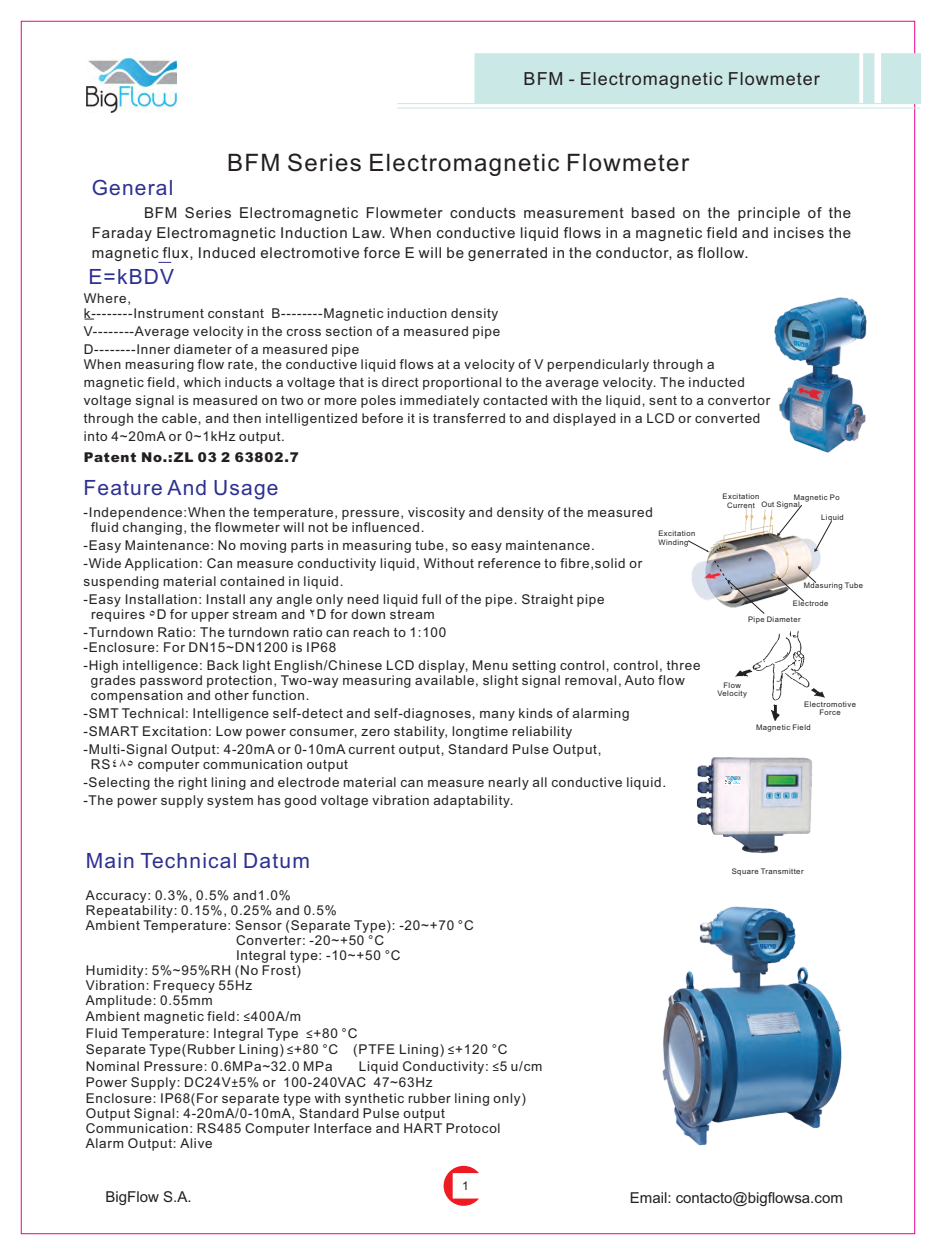
<style>
.page{position:relative;width:936px;height:1255px;background:#fff}
.page>*{position:absolute;margin:0;border:0;box-sizing:border-box;transform-origin:0 0}
.t1{font:24px "Arial";letter-spacing:.055em;color:#231f20}
.t2{font:21px "Arial";letter-spacing:.055em;color:#2e3092}
.t3{font:18px "Arial";letter-spacing:.055em;color:#231f20}
.t4{font:15px/20px "Arial";letter-spacing:.055em;color:#231f20;text-align:justify}
.t5{font:15px "Arial";color:#231f20}
.t6{font:13.5px/18px "Arial";letter-spacing:.055em;color:#231f20}
.t7{font:900 13.5px "Arial";letter-spacing:.065em;color:#231f20}
.t8{font:12px "Arial";color:#231f20}
.t9{font:7.65px/8.6px "Arial";letter-spacing:.055em;color:#231f20}
.s1{font-family:"Calibri"}
</style>
<div class="page">
<img style="left:697px;top:757px;width:116px;height:97px">
<img style="left:735px;top:630px;width:90px;height:91px">
<img style="left:691px;top:507px;width:130px;height:107px">
<svg style="left:688px;top:540px;width:20px;height:12px"></svg>
<svg style="left:745px;top:515px;width:8px;height:5px"></svg>
<svg style="left:785px;top:550px;width:3px;height:5px"></svg>
<svg style="left:763px;top:504px;width:39px;height:32px"></svg>
<svg style="left:814px;top:520px;width:18px;height:32px"></svg>
<svg style="left:777px;top:566px;width:39px;height:36px"></svg>
<svg style="left:713px;top:560px;width:51px;height:54px"></svg>
<svg style="left:158px;top:262px;width:13px;height:1px"></svg>
<img style="left:774px;top:297px;width:92px;height:155px">
<img style="left:662px;top:906px;width:179px;height:239px">
<div style="left:474px;top:53px;width:447px;height:51px;background:#cae8e5"></div>
<hr style="left:397px;top:103px;width:523px;height:1px;background:#cae8e5">
<hr style="left:397px;top:108px;width:523px;height:1px;background:#cae8e5">
<img style="left:86px;top:59px;width:91px;height:53px">
<svg style="left:443px;top:1165px;width:36px;height:40px"></svg>
<img style="left:725px;top:776px;width:15px;height:8px">
<h3 class="t3" style="left:523px;top:72px;width:298px">BFM - Electromagnetic Flowmeter</h3>
<h2 class="t2" style="left:92px;top:180px;width:83px">General</h2>
<h1 class="t1" style="left:227px;top:153px;width:463px">BFM Series Electromagnetic Flowmeter</h1>
<p class="t4" style="left:92px;top:204px;width:761px;text-indent:52px">BFM Series Electromagnetic Flowmeter conducts measurement based on the principle of the Faraday Electromagnetic Induction Law. When conductive liquid flows in a magnetic field and incises the magnetic flux, Induced electromotive force E will be generrated in the conductor, as flollow.</p>
<h2 class="t2" style="left:88px;top:268px;width:87px">E=kBDV</h2>
<p class="t6" style="left:84px;top:291px;width:416px;line-height:15.1px">Where,<br>k--------Instrument constant B--------Magnetic induction density</p>
<p class="t6" style="left:84px;top:323px;width:418px">V--------Average velocity in the cross section of a measured pipe<br>D--------Inner diameter of a measured pipe</p>
<p class="t6" style="left:84px;top:356px;width:688px">When measuring flow rate, the conductive liquid flows at a velocity of V perpendicularly through a magnetic field, which inducts a voltage that is direct proportional to the average velocity. The inducted voltage signal is measured on two or more poles immediately contacted with the liquid, sent to a convertor through the cable, and then intelligentized before it is transferred to and displayed in a LCD or converted into 4~20mA or 0~1kHz output.</p>
<p class="t7" style="left:84px;top:452px;width:216px">Patent No.:ZL 03 2 63802.7</p>
<h2 class="t2" style="left:83px;top:479px;width:197px">Feature And Usage</h2>
<p class="t6" style="left:91px;top:506px;width:563px;line-height:15.1px;text-indent:-7px">-Independence:When the temperature, pressure, viscosity and density of the measured fluid changing, the flowmeter will not be influenced.</p>
<p class="t6" style="left:83px;top:537px;width:560px">-Easy Maintenance: No moving parts in measuring tube, so easy maintenance.<br>-Wide Application: Can measure conductivity liquid, Without reference to fibre,solid or suspending material contained in liquid.<br>-Easy Installation: Install any angle only need liquid full of the pipe. Straight pipe</p>
<p class="t6" style="left:83px;top:606px;width:364px;text-align:center">requires ٥D for upper stream and ٢D for down stream -Turndown Ratio: The turndown ratio can reach to 1:100</p>
<p class="t6" style="left:83px;top:639px;width:618px">-Enclosure: For DN15~DN1200 is IP68<br>-High intelligence: Back light English/Chinese LCD display, Menu setting control, control, three</p>
<p class="t6" style="left:91px;top:674px;width:595px;line-height:15.1px">grades password protection, Two-way measuring available, slight signal removal, Auto flow compensation and other function.</p>
<p class="t6" style="left:83px;top:705px;width:547px">-SMT Technical: Intelligence self-detect and self-diagnoses, many kinds of alarming -SMART Excitation: Low power consumer, zero stability, longtime reliability -Multi-Signal Output: 4-20mA or 0-10mA current output, Standard Pulse Output,</p>
<p class="t6" style="left:83px;top:756px;width:584px;text-indent:8px">RS٤٨٥ computer communication output<br>-Selecting the right lining and electrode material can measure nearly all conductive liquid. -The power supply system has good voltage vibration adaptability.</p>
<p class="t9" style="left:658px;top:529px;width:38px">Excitation<br>Winding</p>
<p class="t9" style="left:727px;top:493px;width:74px;line-height:7.5px;text-indent:-4px">Excitation<br>Current Out Signal</p>
<p class="t9" style="left:793px;top:493px;width:47px">Magnetic Po</p>
<p class="t9" style="left:821px;top:513px;width:24px">Liquid</p>
<p class="t9" style="left:803px;top:581px;width:61px">Mdasuring Tube</p>
<p class="t9" style="left:748px;top:595px;width:82px;line-height:16.4px;text-indent:45px">Electrode<br>Pipe Diameter</p>
<p class="t9" style="left:717px;top:681px;width:31px;text-align:center">Flow<br>Velocity</p>
<p class="t9" style="left:804px;top:700px;width:53px;text-align:center">Electromotive<br>Force</p>
<p class="t9" style="left:756px;top:723px;width:56px">Magnetic Field</p>
<h2 class="t2" style="left:86px;top:852px;width:225px">Main Technical Datum</h2>
<p class="t6" style="left:86px;top:887px;width:206px">Accuracy: 0.3%, 0.5% and1.0%</p>
<p class="t6" style="left:86px;top:902px;width:252px">Repeatability: 0.15%, 0.25% and 0.5%</p>
<p class="t6" style="left:86px;top:917px;width:389px">Ambient Temperature: Sensor (Separate Type): -20~+70 °C</p>
<p class="t6" style="left:236px;top:932px;width:149px">Converter: -20~+50 °C</p>
<p class="t6" style="left:236px;top:947px;width:166px">Integral type: -10~+50 °C</p>
<p class="t6" style="left:86px;top:962px;width:216px">Humidity: 5%~95%RH (No Frost)</p>
<p class="t6" style="left:86px;top:977px;width:168px">Vibration: Frequecy 55Hz</p>
<p class="t6" style="left:86px;top:992px;width:128px">Amplitude: 0.55mm</p>
<p class="t6" style="left:86px;top:1008px;width:217px">Ambient magnetic field: <span class="s1">≤</span>400A/m</p>
<p class="t6" style="left:86px;top:1025px;width:273px">Fluid Temperature: Integral Type <span class="s1">≤</span>+80 °C</p>
<p class="t6" style="left:86px;top:1041px;width:423px">Separate Type(Rubber Lining) <span class="s1">≤</span>+80 °C (PTFE Lining) <span class="s1">≤</span>+120 °C</p>
<p class="t6" style="left:86px;top:1058px;width:248px">Nominal Pressure: 0.6MPa~32.0 MPa</p>
<p class="t6" style="left:86px;top:1059px;width:458px;line-height:15.5px;text-indent:273px">Liquid Conductivity: <span class="s1">≤</span>5 u/cm Power Supply: DC24V<span class="s1">±</span>5% or 100-240VAC 47~63Hz<br>Enclosure: IP68(For separate type with synthetic rubber lining only)<br>Output Signal: 4-20mA/0-10mA, Standard Pulse output Communication: RS485 Computer Interface and HART Protocol<br>Alarm Output: Alive</p>
<p class="t9" style="left:731px;top:868px;width:73px">Square Transmitter</p>
<p class="t8" style="left:462px;top:1181px;width:8px">1</p>
<p class="t5" style="left:106px;top:1191px;width:87px">BigFlow S.A.</p>
<p class="t5" style="left:630px;top:1192px;width:214px">Email: contacto@bigflowsa.com</p>
</div>
